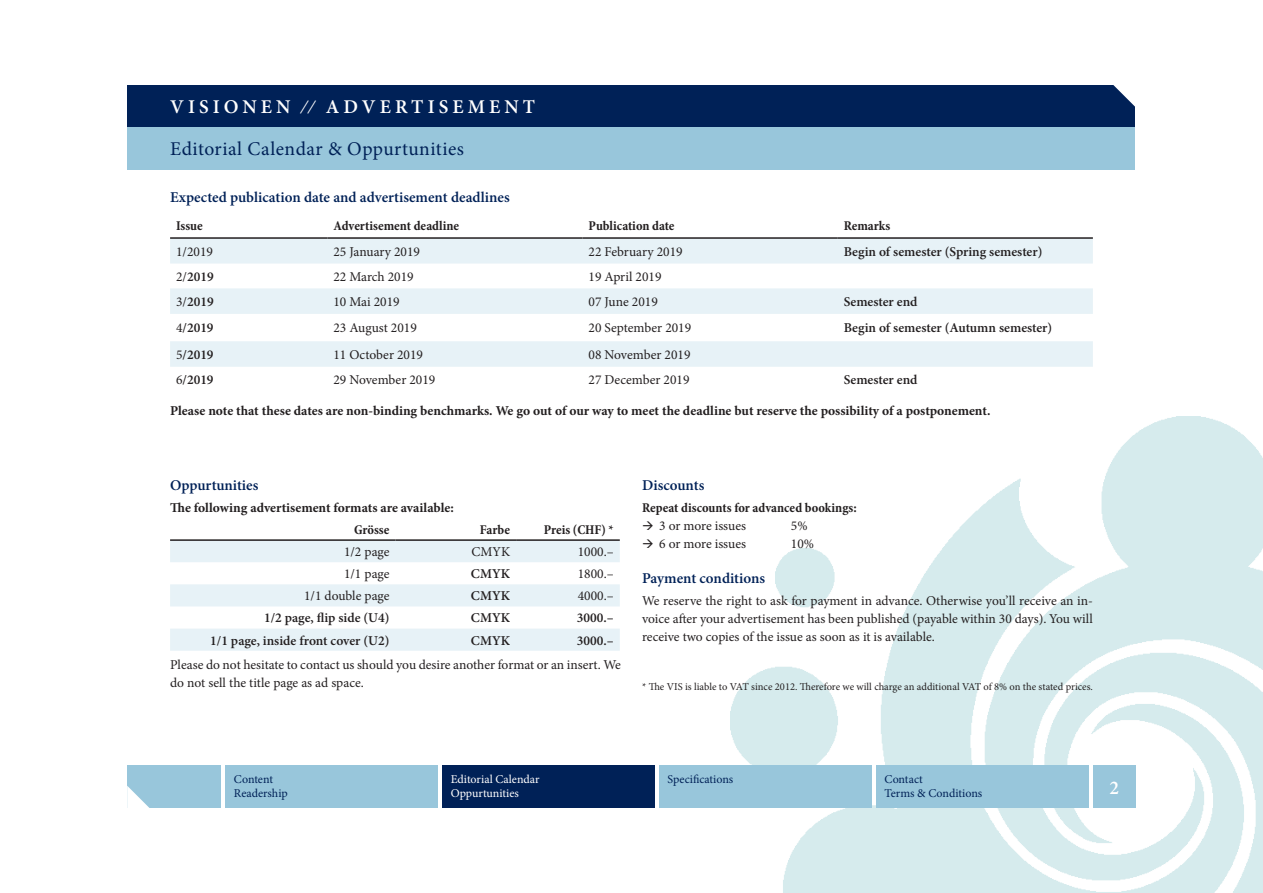
<style>
.page{position:relative;width:1263px;height:893px;background:#fff}
.page>*{position:absolute;margin:0;border:0;box-sizing:border-box;transform-origin:0 0}
.Titel_2{font:19.5px "Minion Pro";letter-spacing:.025em;color:#002157}
.Titel_1{font:600 19.5px "Minion Pro";letter-spacing:.21em;color:#fff}
.Zwischentitel{font:600 15px "Minion Pro";color:#002157}
.Neuer_Text{font:13.5px/18px "Minion Pro";color:#231f20}
.Neuer_Text-2{font:600 13.5px "Minion Pro";color:#231f20}
.Beschreibung{font:700 13.5px "Minion Pro";color:#231f20}
.Beschreibung-2{font:700 condensed 13.5px "Minion Pro";letter-spacing:-.005em;color:#231f20}
.Neue_Aufzählung{font:700 condensed 13.5px "Minion Pro";color:#231f20}
.Neue_Aufzählung-2{font:13.5px "Minion Pro";letter-spacing:-.005em;color:#231f20}
.t1{font:12px/14.4px "Minion Pro";color:#002157}
.t2{font:12px "Minion Pro";color:#fff}
.Neuer_Text-3{font:10.5px "Minion Pro";letter-spacing:-.005em;color:#231f20}
.s1{font-weight:400}
</style>
<div class="page">
<img style="left:730px;top:417px;width:533px;height:476px">
<div style="left:128px;top:85px;width:1007px;height:43px;background:#002157"></div>
<div style="left:128px;top:128px;width:1007px;height:42px;background:#98c6db"></div>
<div style="left:128px;top:765px;width:93px;height:43px;background:#98c6db"></div>
<svg style="left:127px;top:786px;width:23px;height:22px"></svg>
<div style="left:225px;top:765px;width:213px;height:43px;background:#98c6db"></div>
<div style="left:1093px;top:765px;width:42px;height:43px;background:#98c6db"></div>
<svg style="left:1113px;top:85px;width:22px;height:22px"></svg>
<div style="left:659px;top:765px;width:213px;height:43px;background:#98c6db"></div>
<div style="left:876px;top:765px;width:213px;height:43px;background:#98c6db"></div>
<div style="left:442px;top:765px;width:213px;height:43px;background:#002157"></div>
<svg style="left:170px;top:239px;width:923px;height:128px;fill:#e7f2f7"></svg>
<hr style="left:170px;top:237px;width:157px;height:2px;background:#231f20">
<hr style="left:327px;top:237px;width:256px;height:2px;background:#231f20">
<hr style="left:583px;top:237px;width:255px;height:2px;background:#231f20">
<hr style="left:838px;top:237px;width:255px;height:2px;background:#231f20">
<svg style="left:170px;top:541px;width:450px;height:110px;fill:#e7f2f7"></svg>
<hr style="left:170px;top:539px;width:225px;height:2px;background:#231f20">
<hr style="left:395px;top:539px;width:121px;height:2px;background:#231f20">
<hr style="left:516px;top:539px;width:104px;height:2px;background:#231f20">
<p class="Titel_1" style="left:170px;top:93px;width:367px">VISIONEN ∕∕ ADVERTISEMENT</p>
<p class="Titel_2" style="left:170px;top:135px;width:295px">Editorial Calendar &amp; Oppurtunities</p>
<p class="Zwischentitel" style="left:170px;top:187px;width:341px">Expected publication date and advertisement deadlines</p>
<p class="Beschreibung-2" style="left:176px;top:217px;width:28px">Issue</p>
<p class="Beschreibung-2" style="left:333px;top:217px;width:127px">Advertisement deadline</p>
<p class="Beschreibung-2" style="left:589px;top:217px;width:87px">Publication date</p>
<p class="Beschreibung-2" style="left:844px;top:217px;width:48px">Remarks</p>
<p class="Neuer_Text" style="left:176px;top:242px;width:38px">1/2019</p>
<p class="Neuer_Text" style="left:333px;top:242px;width:88px">25 January 2019</p>
<p class="Neuer_Text" style="left:589px;top:242px;width:96px">22 February 2019</p>
<p class="Neuer_Text-2" style="left:844px;top:242px;width:200px">Begin of semester (Spring semester)</p>
<p class="Neuer_Text-2" style="left:176px;top:267px;width:39px"><span class="s1">2/</span>2019</p>
<p class="Neuer_Text" style="left:333px;top:268px;width:82px">22 March 2019</p>
<p class="Neuer_Text" style="left:589px;top:268px;width:74px">19 April 2019</p>
<p class="Neuer_Text-2" style="left:176px;top:292px;width:39px"><span class="s1">3/</span>2019</p>
<p class="Neuer_Text" style="left:333px;top:293px;width:68px">10 Mai 2019</p>
<p class="Neuer_Text" style="left:589px;top:293px;width:71px">07 June 2019</p>
<p class="Neuer_Text-2" style="left:844px;top:292px;width:75px">Semester end</p>
<p class="Neuer_Text-2" style="left:176px;top:319px;width:39px"><span class="s1">4</span>/2019</p>
<p class="Neuer_Text" style="left:333px;top:319px;width:85px">23 August 2019</p>
<p class="Neuer_Text" style="left:589px;top:319px;width:104px">20 September 2019</p>
<p class="Neuer_Text-2" style="left:844px;top:319px;width:210px">Begin of semester (Autumn semester)</p>
<p class="Neuer_Text-2" style="left:176px;top:345px;width:39px"><span class="s1">5</span>/2019</p>
<p class="Neuer_Text" style="left:333px;top:346px;width:91px">11 October 2019</p>
<p class="Neuer_Text" style="left:589px;top:346px;width:103px">08 November 2019</p>
<p class="Neuer_Text-2" style="left:176px;top:371px;width:39px"><span class="s1">6</span>/2019</p>
<p class="Neuer_Text" style="left:333px;top:371px;width:103px">29 November 2019</p>
<p class="Neuer_Text" style="left:589px;top:371px;width:102px">27 December 2019</p>
<p class="Neuer_Text-2" style="left:844px;top:371px;width:75px">Semester end</p>
<p class="Beschreibung" style="left:170px;top:401px;width:822px">Please note that these dates are non-binding benchmarks. We go out of our way to meet the deadline but reserve the possibility of a postponement.</p>
<p class="Zwischentitel" style="left:170px;top:475px;width:90px">Oppurtunities</p>
<p class="Beschreibung" style="left:170px;top:498px;width:285px">The following advertisement formats are available:</p>
<p class="Beschreibung-2" style="left:354px;top:520px;width:37px">Grösse</p>
<p class="Beschreibung-2" style="left:480px;top:520px;width:32px">Farbe</p>
<p class="Beschreibung-2" style="left:544px;top:520px;width:71px">Preis (CHF) *</p>
<p class="Neuer_Text" style="left:344px;top:543px;width:47px">1/2 page</p>
<p class="Neuer_Text" style="left:471px;top:543px;width:40px">CMYK</p>
<p class="Neuer_Text" style="left:578px;top:543px;width:38px">1000.–</p>
<p class="Neuer_Text" style="left:344px;top:565px;width:47px">1/1 page</p>
<p class="Neuer_Text-2" style="left:471px;top:565px;width:41px">CMYK</p>
<p class="Neuer_Text" style="left:578px;top:565px;width:38px">1800.–</p>
<p class="Neuer_Text" style="left:304px;top:587px;width:87px">1/1 double page</p>
<p class="Neuer_Text-2" style="left:471px;top:587px;width:41px">CMYK</p>
<p class="Neuer_Text" style="left:578px;top:587px;width:38px">4000.–</p>
<p class="Neuer_Text-2" style="left:264px;top:609px;width:127px">1/2 page, flip side (U4)</p>
<p class="Neuer_Text-2" style="left:471px;top:609px;width:41px">CMYK</p>
<p class="Neuer_Text-2" style="left:577px;top:609px;width:38px">3000.–</p>
<p class="Neuer_Text-2" style="left:210px;top:631px;width:181px">1/1 page, inside front cover (U2)</p>
<p class="Neuer_Text-2" style="left:471px;top:631px;width:41px">CMYK</p>
<p class="Neuer_Text-2" style="left:577px;top:631px;width:38px">3000.–</p>
<p class="Neuer_Text" style="left:170px;top:655px;width:452px">Please do not hesitate to contact us should you desire another format or an insert. We do not sell the title page as ad space.</p>
<p class="Zwischentitel" style="left:642px;top:475px;width:64px">Discounts</p>
<p class="Neue_Aufzählung" style="left:642px;top:498px;width:216px">Repeat discounts for advanced bookings:</p>
<p class="Neue_Aufzählung-2" style="left:642px;top:517px;width:105px">→ 3 or more issues</p>
<p class="Neue_Aufzählung-2" style="left:791px;top:517px;width:18px">5%</p>
<p class="Neue_Aufzählung-2" style="left:642px;top:535px;width:105px">→ 6 or more issues</p>
<p class="Neue_Aufzählung-2" style="left:791px;top:535px;width:25px">10%</p>
<p class="Zwischentitel" style="left:642px;top:568px;width:124px">Payment conditions</p>
<p class="Neuer_Text" style="left:642px;top:592px;width:452px;text-align:justify">We reserve the right to ask for payment in advance. Otherwise you’ll receive an in&shy;voice after your advertisement has been published (payable within 30 days). You will receive two copies of the issue as soon as it is available.</p>
<p class="Neuer_Text-3" style="left:642px;top:679px;width:452px">* The VIS is liable to VAT since 2012. Therefore we will charge an additional VAT of 8% on the stated prices.</p>
<p class="t2" style="left:451px;top:771px;width:90px">Editorial Calendar</p>
<p class="t2" style="left:451px;top:785px;width:70px">Oppurtunities</p>
<p class="t1" style="left:668px;top:772px;width:67px">Specifications</p>
<p class="t1" style="left:884px;top:772px;width:99px">Contact<br>Terms &amp; Conditions</p>
<p class="t1" style="left:234px;top:772px;width:55px">Content<br>Readership</p>
<h1 class="Titel_1" style="left:1109px;top:774px;width:11px">2</h1>
</div>
